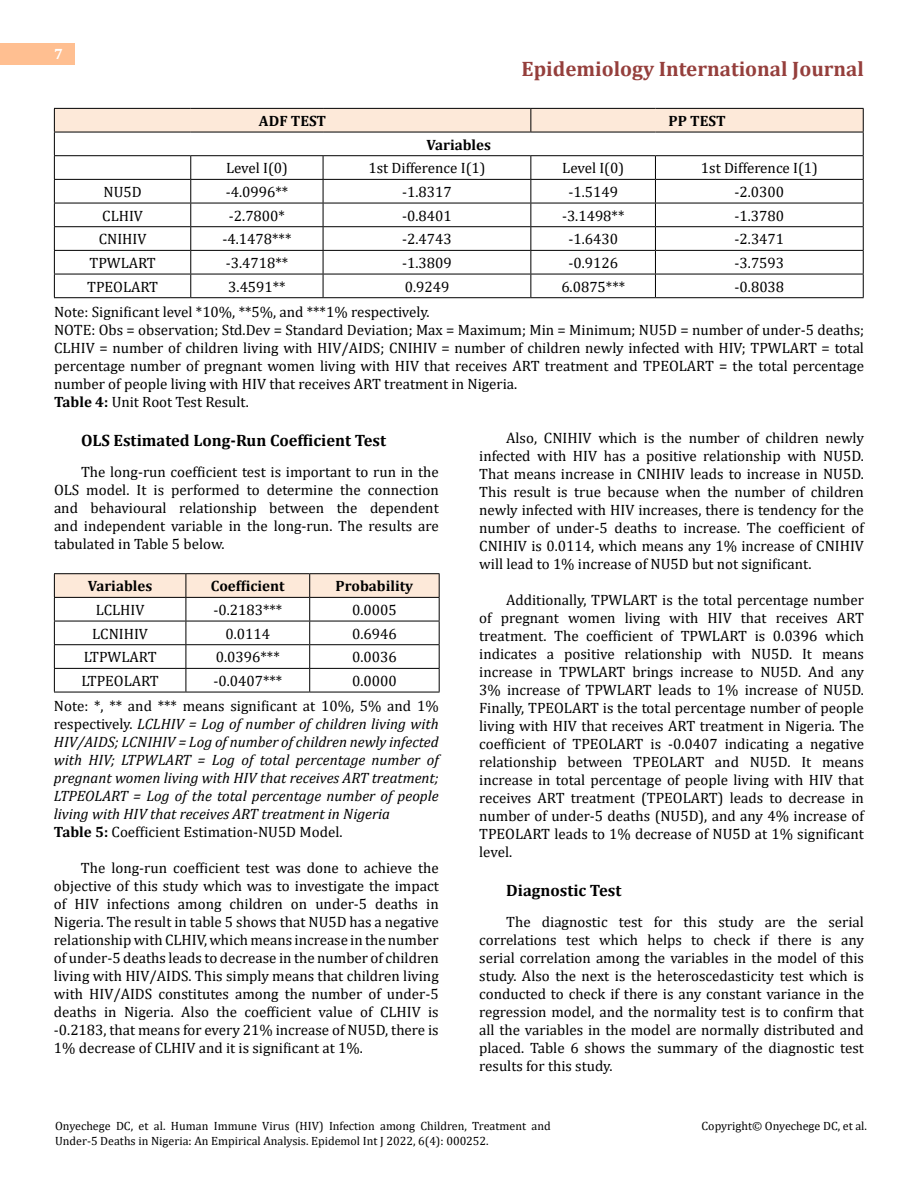
<style>
.page{position:relative;width:918px;height:1188px;background:#fff}
.page>*{position:absolute;margin:0;border:0;box-sizing:border-box;transform-origin:0 0}
.t1{font:700 21px "Cambria";color:#953f3c}
.t2{font:700 16.5px "Cambria";color:#000}
.t3{font:15px/18px "Cambria";color:#000;text-align:justify}
.t4{font:italic 15px/18px "Cambria";color:#000}
.t5{font:700 15px "Cambria";color:#000}
.t6{font:700 15px "Cambria";color:#fff}
.t7{font:12px/15px "Cambria";color:#000}
.s1{font-weight:700}
.s2{font-style:normal}
.s3{font-weight:700;font-style:normal}
</style>
<div class="page">
<div style="left:0;top:43px;width:75px;height:21px;background:#ffbf91"></div>
<svg style="left:54px;top:108px;width:810px;height:189px"></svg>
<hr style="left:54px;top:297px;width:137px;height:1px;background:#000">
<hr style="left:191px;top:297px;width:132px;height:1px;background:#000">
<hr style="left:323px;top:297px;width:208px;height:1px;background:#000">
<hr style="left:531px;top:297px;width:124px;height:1px;background:#000">
<hr style="left:655px;top:297px;width:209px;height:1px;background:#000">
<hr style="left:54px;top:573px;width:132px;height:1px;background:#000">
<hr style="left:186px;top:573px;width:124px;height:1px;background:#000">
<hr style="left:310px;top:573px;width:130px;height:1px;background:#000">
<hr style="left:54px;top:692px;width:132px;height:1px;background:#000">
<hr style="left:186px;top:692px;width:124px;height:1px;background:#000">
<hr style="left:310px;top:692px;width:130px;height:1px;background:#000">
<svg style="left:54px;top:574px;width:386px;height:118px"></svg>
<p class="t6" style="left:54px;top:44px;width:10px">7</p>
<h1 class="t1" style="left:522px;top:54px;width:344px">Epidemiology International Journal</h1>
<p class="t5" style="left:259px;top:110px;width:69px">ADF TEST</p>
<p class="t5" style="left:669px;top:110px;width:59px">PP TEST</p>
<p class="t5" style="left:427px;top:134px;width:66px">Variables</p>
<p class="t3" style="left:226px;top:159px;width:63px">Level I(0)</p>
<p class="t3" style="left:369px;top:159px;width:118px">1st Difference I(1)</p>
<p class="t3" style="left:562px;top:159px;width:63px">Level I(0)</p>
<p class="t3" style="left:701px;top:159px;width:118px">1st Difference I(1)</p>
<p class="t3" style="left:104px;top:183px;width:40px">NU5D</p>
<p class="t3" style="left:226px;top:183px;width:64px">-4.0996**</p>
<p class="t3" style="left:402px;top:183px;width:51px">-1.8317</p>
<p class="t3" style="left:568px;top:183px;width:51px">-1.5149</p>
<p class="t3" style="left:735px;top:183px;width:51px">-2.0300</p>
<p class="t3" style="left:102px;top:207px;width:42px">CLHIV</p>
<p class="t3" style="left:229px;top:207px;width:58px">-2.7800*</p>
<p class="t3" style="left:402px;top:207px;width:51px">-0.8401</p>
<p class="t3" style="left:562px;top:207px;width:64px">-3.1498**</p>
<p class="t3" style="left:735px;top:207px;width:51px">-1.3780</p>
<p class="t3" style="left:99px;top:230px;width:49px">CNIHIV</p>
<p class="t3" style="left:223px;top:230px;width:70px">-4.1478***</p>
<p class="t3" style="left:402px;top:230px;width:51px">-2.4743</p>
<p class="t3" style="left:568px;top:230px;width:51px">-1.6430</p>
<p class="t3" style="left:735px;top:230px;width:51px">-2.3471</p>
<p class="t3" style="left:89px;top:254px;width:68px">TPWLART</p>
<p class="t3" style="left:226px;top:254px;width:64px">-3.4718**</p>
<p class="t3" style="left:402px;top:254px;width:51px">-1.3809</p>
<p class="t3" style="left:568px;top:254px;width:51px">-0.9126</p>
<p class="t3" style="left:735px;top:254px;width:51px">-3.7593</p>
<p class="t3" style="left:87px;top:278px;width:72px">TPEOLART</p>
<p class="t3" style="left:228px;top:278px;width:59px">3.4591**</p>
<p class="t3" style="left:405px;top:278px;width:46px">0.9249</p>
<p class="t3" style="left:561px;top:278px;width:65px">6.0875***</p>
<p class="t3" style="left:735px;top:278px;width:51px">-0.8038</p>
<p class="t3" style="left:54px;top:303px;width:812px;text-align:left">Note: Significant level *10%, **5%, and ***1% respectively.<br>NOTE: Obs = observation; Std.Dev = Standard Deviation; Max = Maximum; Min = Minimum; NU5D = number of under-5 deaths; CLHIV = number of children living with HIV/AIDS; CNIHIV = number of children newly infected with HIV; TPWLART = total percentage number of pregnant women living with HIV that receives ART treatment and TPEOLART = the total percentage number of people living with HIV that receives ART treatment in Nigeria.<br><span class="s1">Table 4:</span> Unit Root Test Result.</p>
<p class="t2" style="left:81px;top:429px;width:307px">OLS Estimated Long-Run Coefficient Test</p>
<p class="t3" style="left:54px;top:463px;width:386px;text-indent:27px">The long-run coefficient test is important to run in the OLS model. It is performed to determine the connection and behavioural relationship between the dependent and independent variable in the long-run. The results are tabulated in Table 5 below.</p>
<p class="t5" style="left:88px;top:576px;width:66px">Variables</p>
<p class="t5" style="left:211px;top:576px;width:75px">Coefficient</p>
<p class="t5" style="left:336px;top:576px;width:79px">Probability</p>
<p class="t3" style="left:96px;top:601px;width:50px">LCLHIV</p>
<p class="t3" style="left:213px;top:601px;width:70px">-0.2183***</p>
<p class="t3" style="left:352px;top:601px;width:46px">0.0005</p>
<p class="t3" style="left:92px;top:625px;width:57px">LCNIHIV</p>
<p class="t3" style="left:226px;top:625px;width:46px">0.0114</p>
<p class="t3" style="left:352px;top:625px;width:46px">0.6946</p>
<p class="t3" style="left:84px;top:648px;width:74px">LTPWLART</p>
<p class="t3" style="left:216px;top:648px;width:65px">0.0396***</p>
<p class="t3" style="left:352px;top:648px;width:46px">0.0036</p>
<p class="t3" style="left:81px;top:672px;width:79px">LTPEOLART</p>
<p class="t3" style="left:213px;top:672px;width:70px">-0.0407***</p>
<p class="t3" style="left:479px;top:429px;width:386px;text-indent:27px">Also, CNIHIV which is the number of children newly infected with HIV has a positive relationship with NU5D.<br>That means increase in CNIHIV leads to increase in NU5D.<br>This result is true because when the number of children newly infected with HIV increases, there is tendency for the number of under-5 deaths to increase. The coefficient of CNIHIV is 0.0114, which means any 1% increase of CNIHIV will lead to 1% increase of NU5D but not significant.</p>
<p class="t3" style="left:479px;top:591px;width:386px;text-indent:27px">Additionally, TPWLART is the total percentage number of pregnant women living with HIV that receives ART treatment. The coefficient of TPWLART is 0.0396 which indicates a positive relationship with NU5D. It means increase in TPWLART brings increase to NU5D. And any 3% increase of TPWLART leads to 1% increase of NU5D.<br>Finally, TPEOLART is the total percentage number of people living with HIV that receives ART treatment in Nigeria. The coefficient of TPEOLART is -0.0407 indicating a negative relationship between TPEOLART and NU5D. It means increase in total percentage of people living with HIV that receives ART treatment (TPEOLART) leads to decrease in number of under-5 deaths (NU5D), and any 4% increase of TPEOLART leads to 1% decrease of NU5D at 1% significant level.</p>
<p class="t2" style="left:506px;top:879px;width:117px">Diagnostic Test</p>
<p class="t3" style="left:479px;top:913px;width:386px;text-indent:27px">The diagnostic test for this study are the serial correlations test which helps to check if there is any serial correlation among the variables in the model of this study. Also the next is the heteroscedasticity test which is conducted to check if there is any constant variance in the regression model, and the normality test is to confirm that all the variables in the model are normally distributed and placed. Table 6 shows the summary of the diagnostic test results for this study.</p>
<p class="t3" style="left:54px;top:668px;width:386px;line-height:25.2px;text-indent:298px">0.0000<br>Note: *, ** and *** means significant at 10%, 5% and 1%</p>
<p class="t4" style="left:54px;top:714px;width:386px"><span class="s2">respectively.</span> LCLHIV = Log of number of children living with HIV/AIDS; LCNIHIV = Log of number of children newly infected with HIV; LTPWLART = Log of total percentage number of pregnant women living with HIV that receives ART treatment; LTPEOLART = Log of the total percentage number of people living with HIV that receives ART treatment in Nigeria<br><span class="s3">Table 5:</span> <span class="s2">Coefficient Estimation-NU5D Model.</span></p>
<p class="t3" style="left:54px;top:859px;width:386px;text-indent:27px">The long-run coefficient test was done to achieve the objective of this study which was to investigate the impact of HIV infections among children on under-5 deaths in Nigeria. The result in table 5 shows that NU5D has a negative relationship with CLHIV, which means increase in the number of under-5 deaths leads to decrease in the number of children living with HIV/AIDS. This simply means that children living with HIV/AIDS constitutes among the number of under-5 deaths in Nigeria. Also the coefficient value of CLHIV is -0.2183, that means for every 21% increase of NU5D, there is 1% decrease of CLHIV and it is significant at 1%.</p>
<p class="t7" style="left:55px;top:1118px;width:497px">Onyechege DC, et al. Human Immune Virus (HIV) Infection among Children, Treatment and<br>Under-5 Deaths in Nigeria: An Empirical Analysis. Epidemol Int J 2022, 6(4): 000252.</p>
<p class="t7" style="left:702px;top:1118px;width:167px">Copyright© Onyechege DC, et al.</p>
</div>
